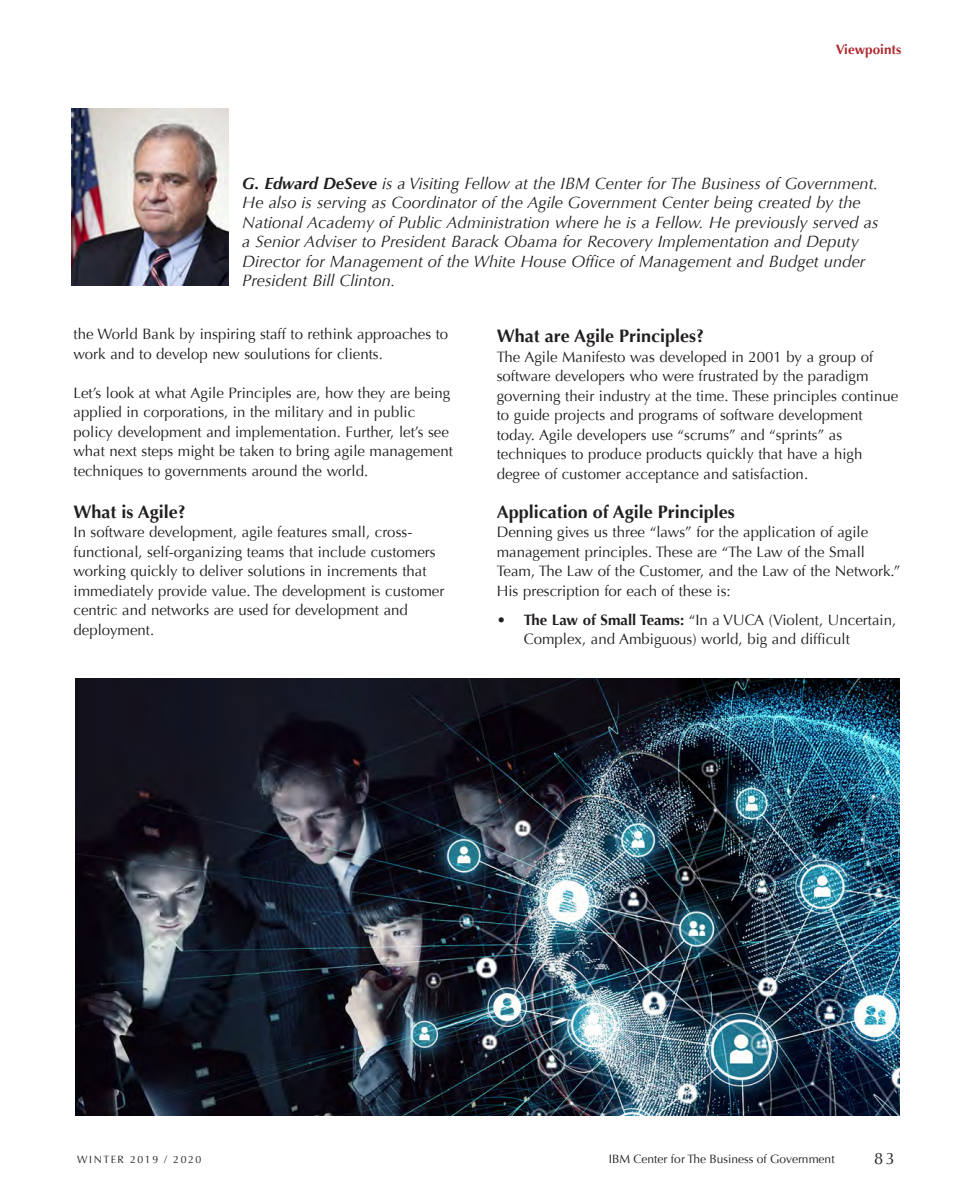
<style>
.page{position:relative;width:972px;height:1188px;background:#fff}
.page>*{position:absolute;margin:0;border:0;box-sizing:border-box;transform-origin:0 0}
.Heading_2{font:700 18px "Optima";color:#231f20}
.TOC_Author_text{font:italic 16.5px/19.5px "Optima";color:#231f20}
.t1{font:16.5px "Optima";color:#231f20}
.Body_Text{font:15px/19.5px "Optima";color:#231f20}
.Body_Text_befor_bull{font:15px/19.5px "Optima";color:#231f20}
.t2{font:700 13.5px "Optima";color:#ae2a30}
.t3{font:12px "Optima";color:#231f20}
.t4{font:10.5px "Optima";letter-spacing:.15em;color:#231f20}
.s1{font-weight:700}
</style>
<div class="page">
<img style="left:72px;top:108px;width:156px;height:177px">
<img style="left:76px;top:678px;width:824px;height:438px">
<p class="t2" style="left:836px;top:41px;width:67px">Viewpoints</p>
<p class="TOC_Author_text" style="left:242px;top:173px;width:638px"><span class="s1">G. Edward DeSeve</span> is a Visiting Fellow at the IBM Center for The Business of Government.<br>He also is serving as Coordinator of the Agile Government Center being created by the National Academy of Public Administration where he is a Fellow. He previously served as a Senior Adviser to President Barack Obama for Recovery Implementation and Deputy Director for Management of the White House Office of Management and Budget under President Bill Clinton.</p>
<p class="Body_Text" style="left:74px;top:325px;width:376px">the World Bank by inspiring staff to rethink approaches to work and to develop new soulutions for clients.</p>
<p class="Body_Text" style="left:74px;top:383px;width:381px">Let’s look at what Agile Principles are, how they are being applied in corporations, in the military and in public policy development and implementation. Further, let’s see what next steps might be taken to bring agile management techniques to governments around the world.</p>
<p class="Heading_2" style="left:74px;top:501px;width:114px">What is Agile?</p>
<p class="Body_Text" style="left:74px;top:522px;width:372px">In software development, agile features small, cross&shy;functional, self-organizing teams that include customers working quickly to deliver solutions in increments that immediately provide value. The development is customer centric and networks are used for development and deployment.</p>
<p class="Heading_2" style="left:497px;top:325px;width:209px">What are Agile Principles?</p>
<p class="Body_Text" style="left:497px;top:347px;width:403px">The Agile Manifesto was developed in 2001 by a group of software developers who were frustrated by the paradigm governing their industry at the time. These principles continue to guide projects and programs of software development today. Agile developers use “scrums” and “sprints” as techniques to produce products quickly that have a high degree of customer acceptance and satisfaction.</p>
<p class="Heading_2" style="left:497px;top:501px;width:240px">Application of Agile Principles</p>
<p class="Body_Text_befor_bull" style="left:497px;top:522px;width:405px">Denning gives us three “laws” for the application of agile management principles. These are “The Law of the Small Team, The Law of the Customer, and the Law of the Network.” His prescription for each of these is:</p>
<p class="Body_Text" style="left:524px;top:610px;width:374px;text-indent:-27px">• <span class="s1">The Law of Small Teams:</span> “In a VUCA (Violent, Uncertain,<br>Complex, and Ambiguous) world, big and difficult</p>
<p class="t4" style="left:77px;top:1154px;width:126px">WINTER 2019 / 2020</p>
<p class="t3" style="left:609px;top:1152px;width:227px">IBM Center for The Business of Government</p>
<p class="t1" style="left:874px;top:1149px;width:22px">83</p>
</div>
